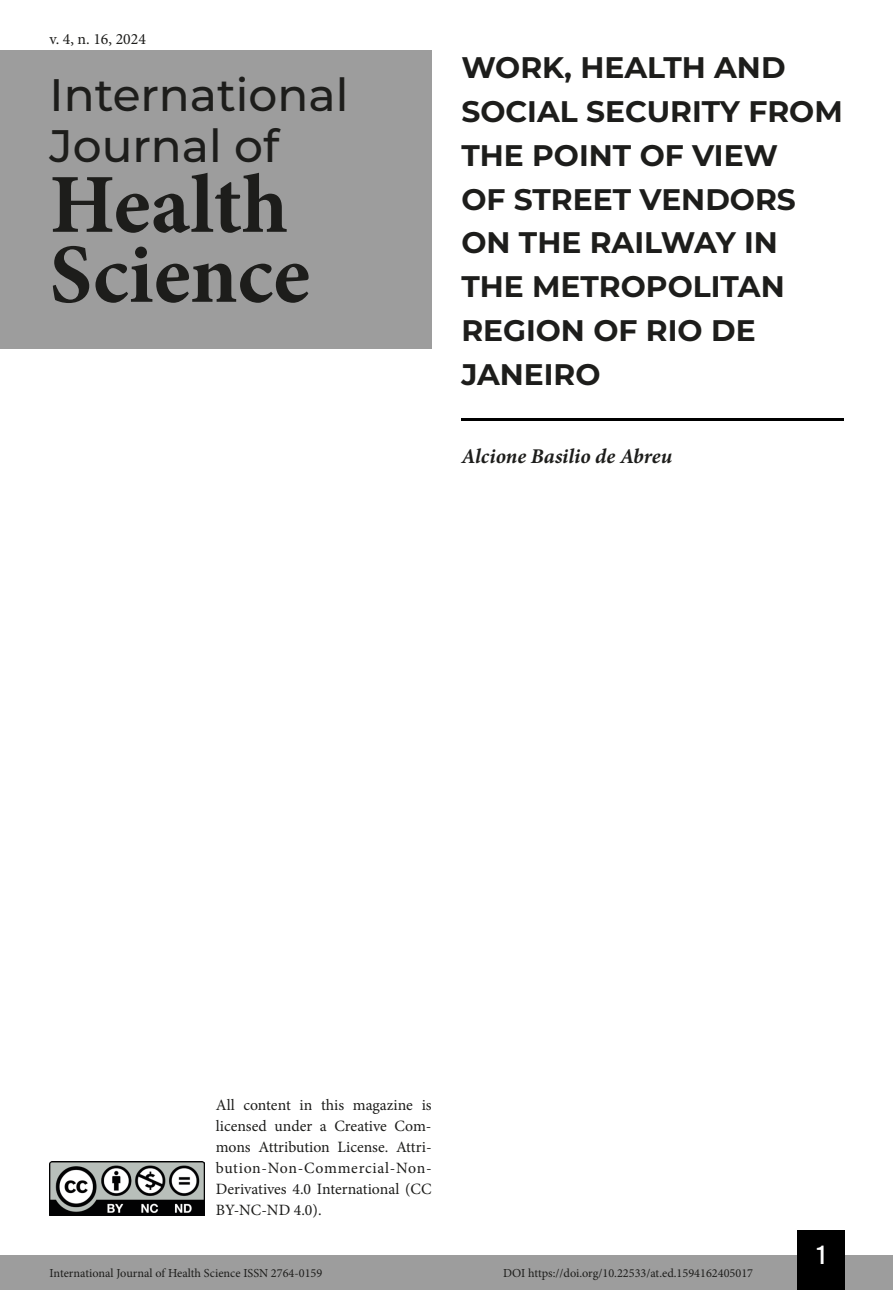
<style>
.page{position:relative;width:893px;height:1290px;background:#fff}
.page>*{position:absolute;margin:0;border:0;box-sizing:border-box;transform-origin:0 0}
.t1{font:700 84px/70px "Minion Pro";color:#1d1d1b}
.t2{font:500 45.5px/50.8px "Montserrat";color:#1d1d1b}
.t3{font:700 29.75px/43.8px "Montserrat";color:#1d1d1b}
.t4{font:26.25px "Bebas Kai";color:#fff}
.t5{font:italic 700 21px "Minion Pro";color:#1d1d1b}
.t6{font:15.75px/21px "Minion Pro";color:#1d1d1b;text-align:justify}
.t7{font:12.25px "Minion Pro";color:#1d1d1b}
</style>
<div class="page">
<div style="left:0;top:1255px;width:893px;height:35px;background:#9d9d9d"></div>
<div style="left:797px;top:1230px;width:48px;height:60px;background:#000"></div>
<img style="left:50px;top:1161px;width:154px;height:54px">
<div style="left:0;top:50px;width:432px;height:298px;background:#9d9d9d"></div>
<hr style="left:461px;top:418px;width:382px;height:2px;background:#000">
<p class="t6" style="left:50px;top:28px;width:98px">v. 4, n. 16, 2024</p>
<h2 class="t2" style="left:50px;top:68px;width:300px">International<br>Journal of</h2>
<h1 class="t1" style="left:50px;top:169px;width:262px">Health<br>Science</h1>
<h3 class="t3" style="left:461px;top:44px;width:383px">WORK, HEALTH AND<br>SOCIAL SECURITY FROM<br>THE POINT OF VIEW<br>OF STREET VENDORS<br>ON THE RAILWAY IN<br>THE METROPOLITAN<br>REGION OF RIO DE<br>JANEIRO</h3>
<h3 class="t5" style="left:461px;top:442px;width:212px">Alcione Basilio de Abreu</h3>
<p class="t6" style="left:216px;top:1095px;width:217px">All content in this magazine is licensed under a Creative Com&shy;mons Attribution License. Attri&shy;bution-Non-Commercial-Non-Derivatives 4.0 International (CC BY-NC-ND 4.0).</p>
<h3 class="t4" style="left:817px;top:1241px;width:10px">1</h3>
<p class="t7" style="left:50px;top:1265px;width:274px">International Journal of Health Science ISSN 2764-0159</p>
<p class="t7" style="left:503px;top:1265px;width:252px">DOI https://doi.org/10.22533/at.ed.1594162405017</p>
</div>
